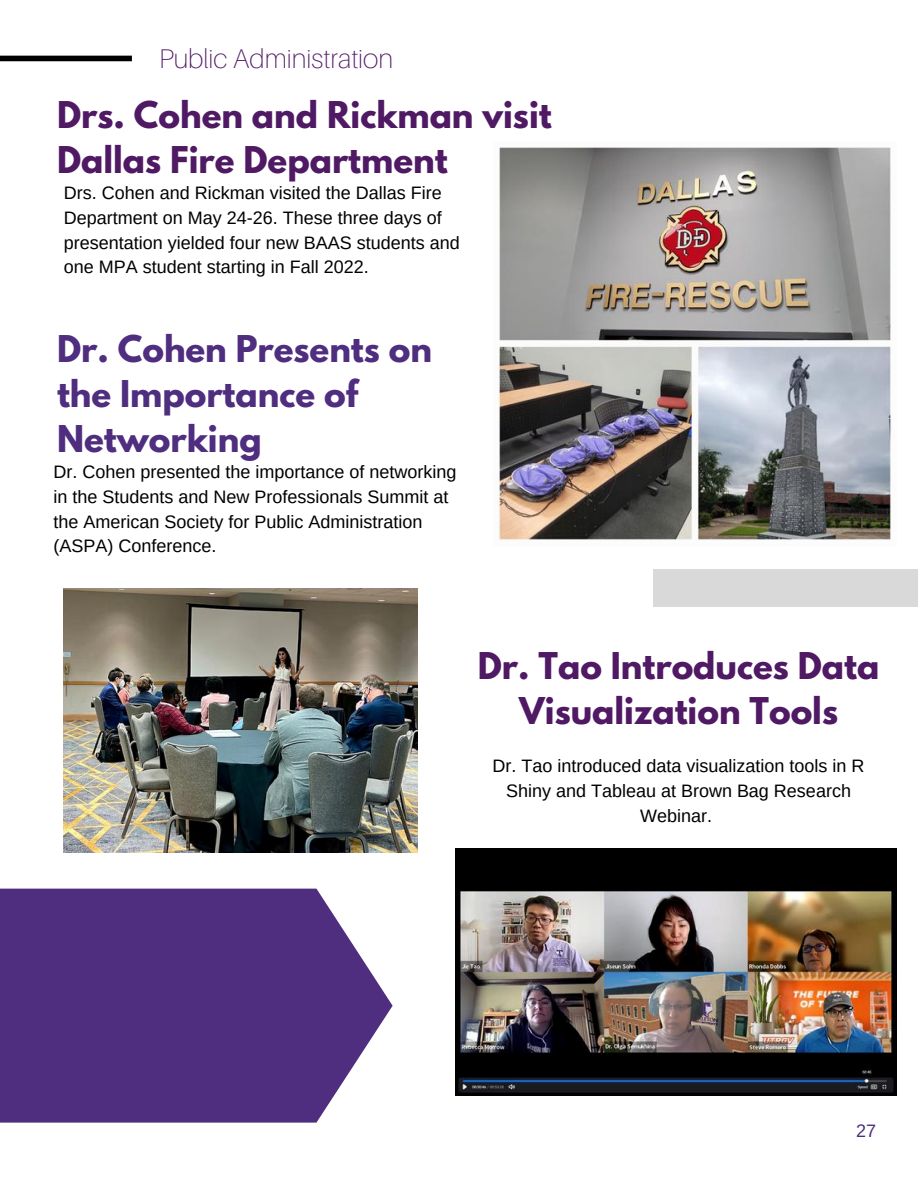
<style>
.page{position:relative;width:918px;height:1188px;background:#fff}
.page>*{position:absolute;margin:0;border:0;box-sizing:border-box;transform-origin:0 0}
.t1{font:700 32.7px/45px "League Spartan";color:#4f1964}
.t2{font:700 32.7px/45px "League Spartan";color:#4f2d7f}
.t3{font:100 27px "Aileron";color:#4f1964}
.t4{font:18px/24.8px "Arimo";color:#000}
.t5{font:18px "Arimo";color:#4f2d7f}
</style>
<div class="page">
<div style="left:0;top:56px;width:132px;height:5px;background:#000"></div>
<img style="left:493px;top:147px;width:398px;height:393px">
<img style="left:456px;top:848px;width:441px;height:248px">
<img style="left:64px;top:588px;width:353px;height:265px">
<svg style="left:0;top:889px;width:393px;height:234px;background:#60418b"></svg>
<div style="left:653px;top:570px;width:265px;height:37px;background:#d9d9d9"></div>
<h2 class="t3" style="left:159px;top:42px;width:236px">Public Administration</h2>
<h1 class="t1" style="left:57px;top:96px;width:496px">Drs. Cohen and Rickman visit<br>Dallas Fire Department</h1>
<p class="t4" style="left:64px;top:181px;width:397px">Drs. Cohen and Rickman visited the Dallas Fire Department on May 24-26. These three days of presentation yielded four new BAAS students and one MPA student starting in Fall 2022.</p>
<h1 class="t2" style="left:57px;top:330px;width:376px">Dr. Cohen Presents on the Importance of<br>Networking</h1>
<p class="t4" style="left:54px;top:460px;width:404px">Dr. Cohen presented the importance of networking in the Students and New Professionals Summit at the American Society for Public Administration (ASPA) Conference.</p>
<h1 class="t1" style="left:478px;top:647px;width:403px;text-align:center">Dr. Tao Introduces Data<br>Visualization Tools</h1>
<p class="t4" style="left:493px;top:754px;width:373px;text-align:center">Dr. Tao introduced data visualization tools in R<br>Shiny and Tableau at Brown Bag Research<br>Webinar.</p>
<p class="t5" style="left:856px;top:1120px;width:22px">27</p>
</div>
